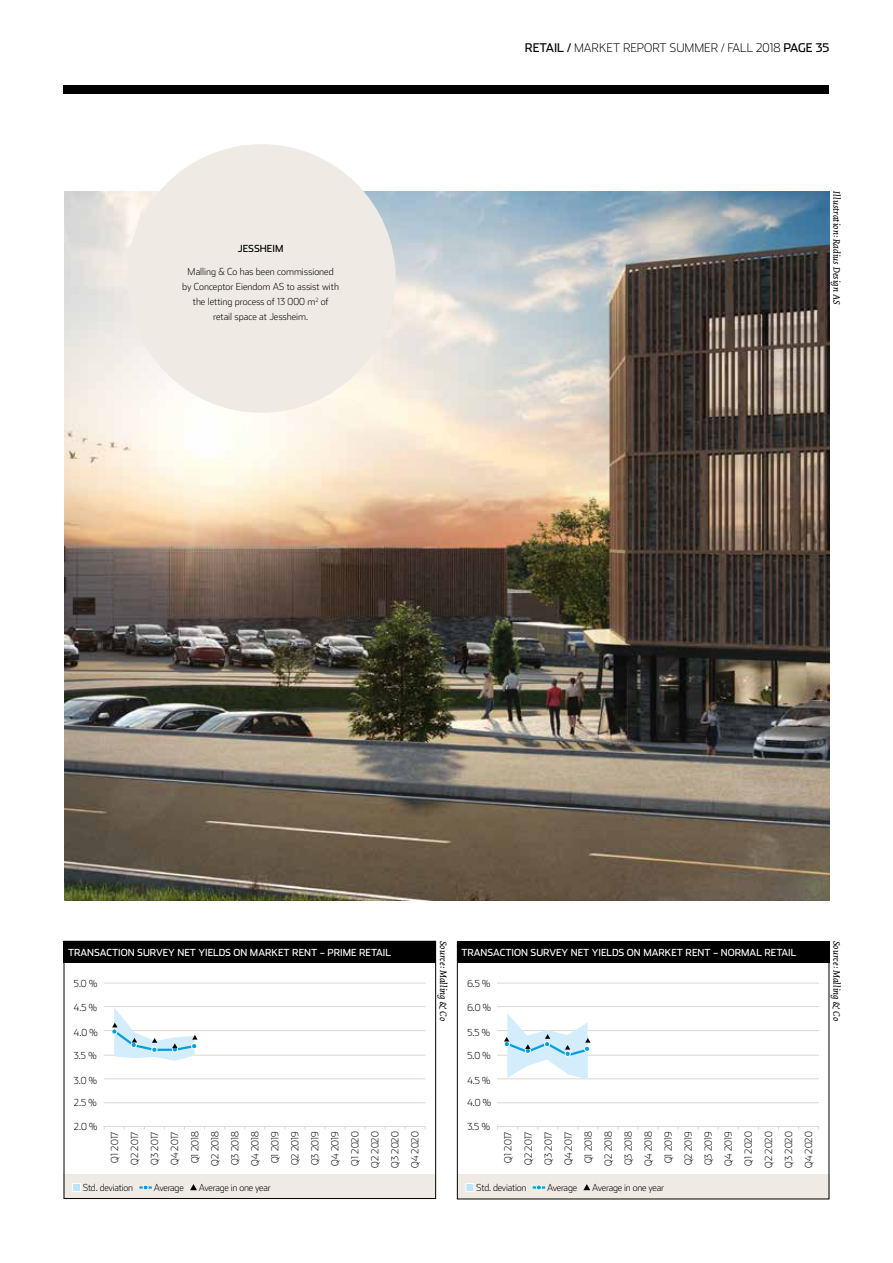
<style>
.page{position:relative;width:893px;height:1263px;background:#fff}
.page>*{position:absolute;margin:0;border:0;box-sizing:border-box;transform-origin:0 0}
.t1{font:200 12px "Stainless";color:#000}
.t2{font:200 9.75px/20.1px "Stainless";color:#000;text-align:center}
.t3{font:9.75px "Stainless";color:#fff}
.t4{font:italic 9.75px "Dolly";color:#000}
.t5{font:200 9.75px "Stainless";letter-spacing:-.02em;color:#000}
.t6{font:200 9.75px "Stainless";letter-spacing:-.03em;color:#000}
.t7{font:9.75px "Stainless";color:#000}
.s1{font-weight:400}
</style>
<div class="page">
<hr style="left:104px;top:983px;width:322px;height:1px;background:#dfd8cb">
<hr style="left:497px;top:983px;width:322px;height:1px;background:#dfd8cb">
<hr style="left:104px;top:1006px;width:322px;height:1px;background:#dfd8cb">
<hr style="left:497px;top:1006px;width:322px;height:1px;background:#dfd8cb">
<hr style="left:104px;top:1030px;width:322px;height:1px;background:#dfd8cb">
<hr style="left:497px;top:1030px;width:322px;height:1px;background:#dfd8cb">
<hr style="left:104px;top:1055px;width:322px;height:1px;background:#dfd8cb">
<hr style="left:497px;top:1055px;width:322px;height:1px;background:#dfd8cb">
<hr style="left:104px;top:1078px;width:322px;height:1px;background:#dfd8cb">
<hr style="left:497px;top:1078px;width:322px;height:1px;background:#dfd8cb">
<div style="left:64px;top:1174px;width:372px;height:25px;background:#efebe4"></div>
<div style="left:72px;top:1183px;width:9px;height:9px;background:#bce4fa;border:1px solid #fff"></div>
<svg style="left:139px;top:1185px;width:13px;height:5px"></svg>
<svg style="left:190px;top:1184px;width:7px;height:6px"></svg>
<div style="left:457px;top:1174px;width:372px;height:25px;background:#efebe4"></div>
<div style="left:466px;top:1183px;width:8px;height:9px;background:#bce4fa;border:1px solid #fff"></div>
<svg style="left:533px;top:1185px;width:12px;height:5px"></svg>
<svg style="left:583px;top:1184px;width:7px;height:6px"></svg>
<hr style="left:104px;top:1102px;width:322px;height:1px;background:#dfd8cb">
<hr style="left:497px;top:1102px;width:322px;height:1px;background:#dfd8cb">
<hr style="left:104px;top:1126px;width:322px;height:1px;background:#dfd8cb">
<hr style="left:497px;top:1126px;width:322px;height:1px;background:#dfd8cb">
<div style="left:64px;top:941px;width:372px;height:21px;background:#000"></div>
<div style="left:457px;top:941px;width:372px;height:22px;background:#000"></div>
<img style="left:64px;top:191px;width:765px;height:710px">
<div style="left:127px;top:144px;width:269px;height:269px;background:#efebe4;border-radius:50%"></div>
<svg style="left:111px;top:1008px;width:87px;height:53px"></svg>
<svg style="left:504px;top:1013px;width:87px;height:66px"></svg>
<div style="left:64px;top:85px;width:765px;height:8px;background:#000"></div>
<p class="t7" style="left:238px;top:243px;width:47px">JESSHEIM</p>
<p class="t2" style="left:182px;top:264px;width:158px;line-height:15px">Malling &amp; Co has been commissioned by Conceptor Eiendom AS to assist with the letting process of 13 000 m<sup>2</sup> of retail space at Jessheim.</p>
<p class="t1" style="left:525px;top:40px;width:306px"><span class="s1">RETAIL /</span> MARKET REPORT SUMMER / FALL 2018 <span class="s1">PAGE 35</span></p>
<p class="t4" style="left:842px;top:191px;width:114px;rotate:90deg">Illustration: Radius Design AS</p>
<p class="t4" style="left:449px;top:941px;width:82px;rotate:90deg">Source: Malling &amp; Co</p>
<p class="t4" style="left:842px;top:941px;width:82px;rotate:90deg">Source: Malling &amp; Co</p>
<p class="t3" style="left:68px;top:946px;width:324px">TRANSACTION SURVEY NET YIELDS ON MARKET RENT – PRIME RETAIL</p>
<p class="t3" style="left:461px;top:947px;width:336px">TRANSACTION SURVEY NET YIELDS ON MARKET RENT – NORMAL RETAIL</p>
<p class="t2" style="left:74px;top:974px;width:25px">5.0 %</p>
<p class="t2" style="left:467px;top:974px;width:25px">6.5 %</p>
<p class="t2" style="left:74px;top:997px;width:25px">4.5 %</p>
<p class="t2" style="left:467px;top:997px;width:25px">6.0 %</p>
<p class="t2" style="left:74px;top:1022px;width:25px">4.0 %</p>
<p class="t2" style="left:467px;top:1022px;width:24px">5.5 %</p>
<p class="t2" style="left:74px;top:1046px;width:24px">3.5 %</p>
<p class="t2" style="left:467px;top:1046px;width:25px">5.0 %</p>
<p class="t2" style="left:74px;top:1070px;width:25px">3.0 %</p>
<p class="t2" style="left:467px;top:1070px;width:25px">4.5 %</p>
<p class="t2" style="left:74px;top:1093px;width:24px">2.5 %</p>
<p class="t2" style="left:467px;top:1093px;width:25px">4.0 %</p>
<p class="t2" style="left:74px;top:1117px;width:25px">2.0 %</p>
<p class="t2" style="left:467px;top:1117px;width:24px">3.5 %</p>
<p class="t2" style="left:105px;top:1168px;width:38px;rotate:-90deg">Q1 2017<br>Q2 2017<br>Q3 2017<br>Q4 2017<br>Q1 2018<br>Q2 2018<br>Q3 2018<br>Q4 2018<br>Q1 2019<br>Q2 2019<br>Q3 2019<br>Q4 2019<br>Q1 2020<br>Q2 2020<br>Q3 2020<br>Q4 2020</p>
<p class="t2" style="left:498px;top:1168px;width:38px;rotate:-90deg">Q1 2017<br>Q2 2017<br>Q3 2017<br>Q4 2017<br>Q1 2018<br>Q2 2018<br>Q3 2018<br>Q4 2018<br>Q1 2019<br>Q2 2019<br>Q3 2019<br>Q4 2019<br>Q1 2020<br>Q2 2020<br>Q3 2020<br>Q4 2020</p>
<p class="t5" style="left:83px;top:1182px;width:52px">Std. deviation</p>
<p class="t6" style="left:154px;top:1182px;width:32px">Average</p>
<p class="t5" style="left:199px;top:1182px;width:73px">Average in one year</p>
<p class="t5" style="left:476px;top:1182px;width:52px">Std. deviation</p>
<p class="t6" style="left:547px;top:1182px;width:32px">Average</p>
<p class="t5" style="left:592px;top:1182px;width:73px">Average in one year</p>
</div>
